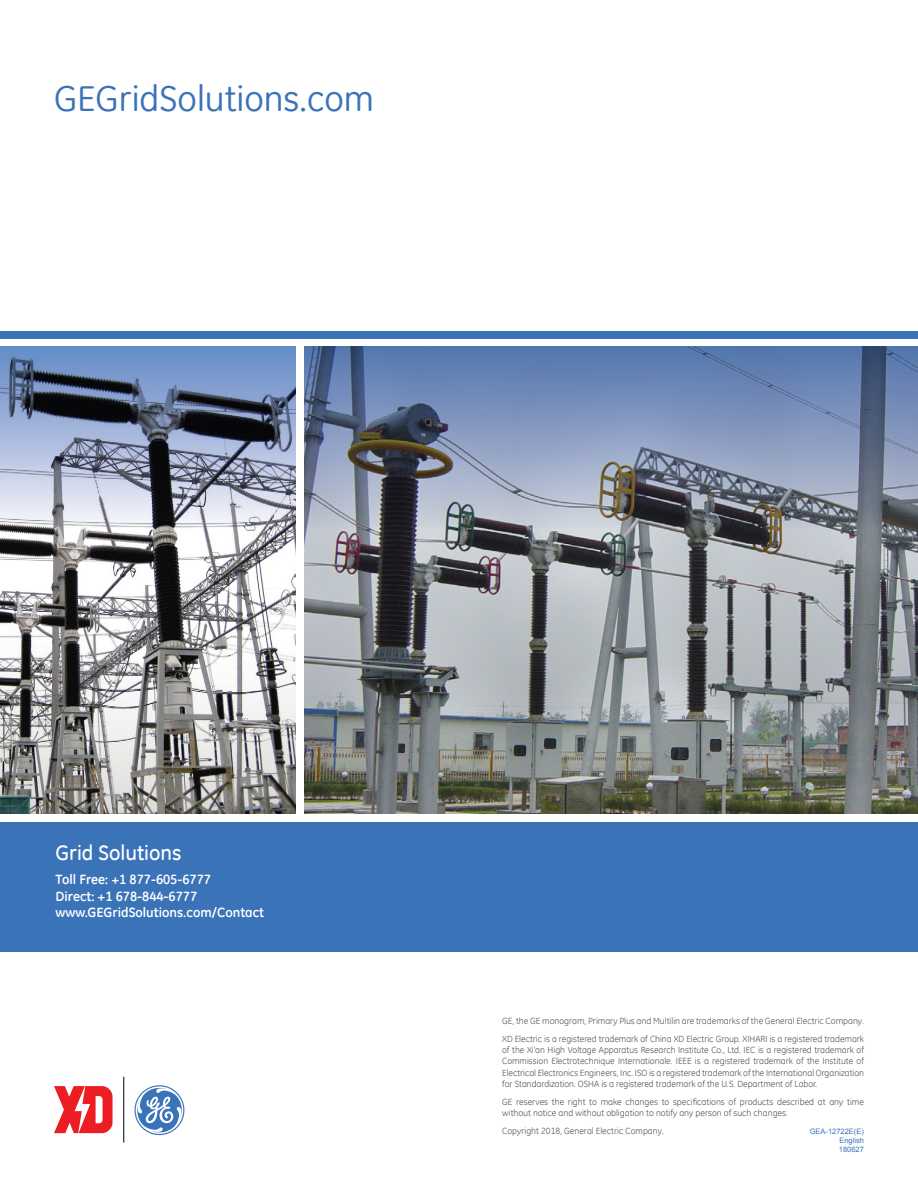
<style>
.page{position:relative;width:918px;height:1188px;background:#fff}
.page>*{position:absolute;margin:0;border:0;box-sizing:border-box;transform-origin:0 0}
.t1{font:69.15px "GE Logo Font";color:#3b73b9}
.t2{font:36px "GE Inspira";color:#3b73b9}
.t3{font:500 21px "GE Inspira";color:#fff}
.t4{font:700 13.5px/16.5px "GE Inspira";color:#fff}
.t5{font:9px/11.2px "GE Inspira";color:#58595b}
.t6{font:7.5px/9px "Arial";color:#3b73b9;text-align:justify}
</style>
<div class="page">
<svg style="left:54px;top:1086px;width:59px;height:47px"></svg>
<hr style="left:124px;top:1077px;width:1px;height:66px;background:#000">
<img style="left:304px;top:529px;width:614px;height:285px">
<img style="left:0;top:529px;width:296px;height:285px">
<img style="left:0;top:346px;width:918px;height:183px">
<div style="left:0;top:331px;width:918px;height:8px;background:#3b73b9"></div>
<div style="left:296px;top:341px;width:8px;height:579px;background:#fff"></div>
<div style="left:0;top:822px;width:918px;height:129px;background:#3b73b9"></div>
<h2 class="t2" style="left:54px;top:75px;width:322px">GEGridSolutions.com</h2>
<h3 class="t3" style="left:56px;top:840px;width:128px">Grid Solutions</h3>
<h3 class="t4" style="left:56px;top:871px;width:210px">Toll Free: +1 877-605-6777<br>Direct: +1 678-844-6777 www.GEGridSolutions.com/Contact</h3>
<h1 class="t1" style="left:135px;top:1071px;width:51px">g</h1>
<p class="t5" style="left:502px;top:1011px;width:363px;line-height:18px">GE, the GE monogram, Primary Plus and Multilin are trademarks of the General Electric Company.<br>XD Electric is a registered trademark of China XD Electric Group. XIHARI is a registered trademark</p>
<p class="t5" style="left:502px;top:1044px;width:363px;text-align:justify">of the Xi’an High Voltage Apparatus Research Institute Co., Ltd. IEC is a registered trademark of Commission Electrotechnique Internationale. IEEE is a registered trademark of the Institute of Electrical Electronics Engineers, Inc. ISO is a registered trademark of the International Organization for Standardization. OSHA is a registered trademark of the U.S. Department of Labor.</p>
<p class="t5" style="left:502px;top:1096px;width:363px">GE reserves the right to make changes to specifications of products described at any time without notice and without obligation to notify any person of such changes.</p>
<p class="t5" style="left:502px;top:1125px;width:163px">Copyright 2018, General Electric Company.</p>
<p class="t6" style="left:839px;top:1127px;width:27px;text-indent:-29px">GEA-12722E(E)<br>English 180627</p>
</div>
